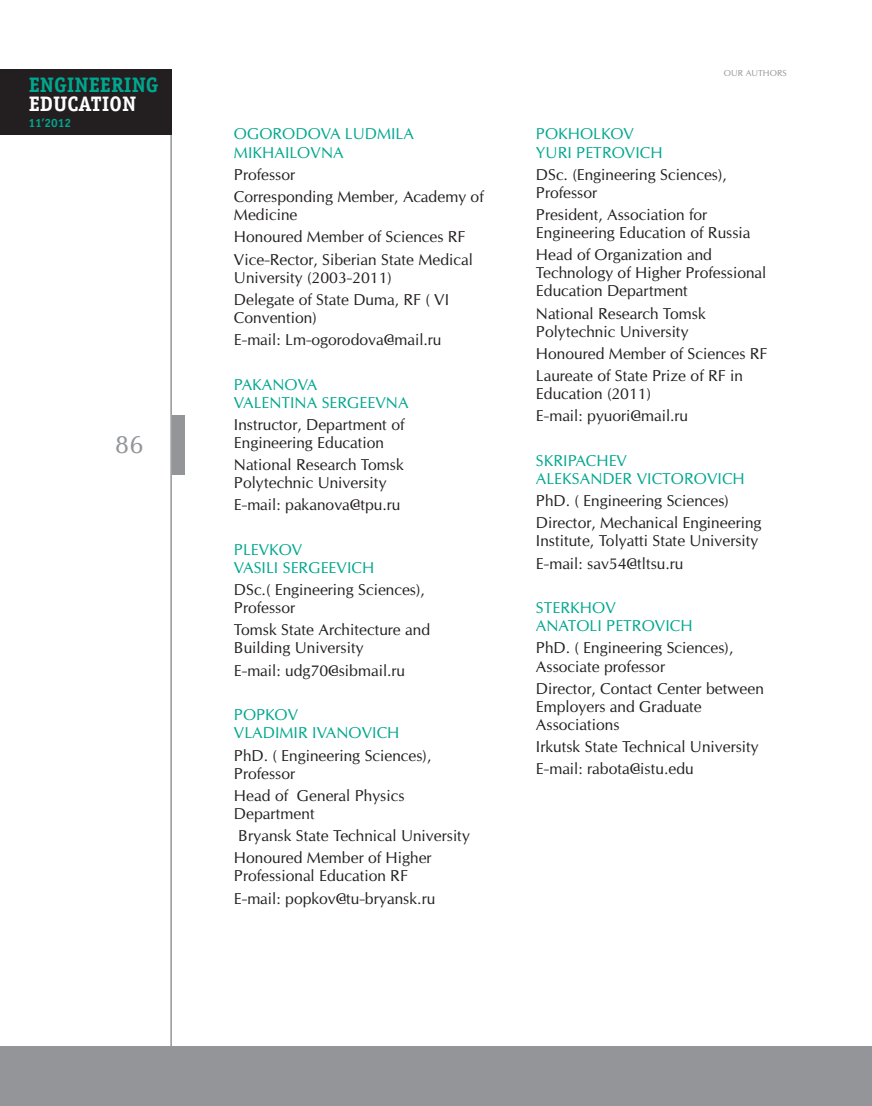
<style>
.page{position:relative;width:872px;height:1106px;background:#fff}
.page>*{position:absolute;margin:0;border:0;box-sizing:border-box;transform-origin:0 0}
.t1{font:24px "Opium New";color:#939598}
.t2{font:700 21px "Officina Serif C";color:#00a78f}
.t3{font:700 21px "Officina Serif C";color:#fff}
.t4{font:15px/18px "Opium New";color:#231f20}
.t5{font:15px/18px "Opium New";color:#00a78f}
.t6{font:700 12px "Officina Sans C";color:#00a78f}
.t7{font:8.25px "Opium New";color:#939598}
</style>
<div class="page">
<hr style="left:170px;top:69px;width:2px;height:1037px;background:#939598">
<div style="left:0;top:1046px;width:872px;height:60px;background:#939598"></div>
<div style="left:0;top:69px;width:172px;height:66px;background:#231f20"></div>
<div style="left:172px;top:415px;width:12px;height:60px;background:#939598"></div>
<h2 class="t2" style="left:29px;top:73px;width:131px">ENGINEERING</h2>
<h2 class="t3" style="left:29px;top:92px;width:109px">EDUCATION</h2>
<p class="t6" style="left:28px;top:116px;width:44px">11’2012</p>
<h1 class="t1" style="left:115px;top:429px;width:30px">86</h1>
<p class="t5" style="left:234px;top:125px;width:181px">Ogorodova Ludmila<br>Mikhailovna</p>
<p class="t4" style="left:234px;top:163px;width:252px;line-height:22.2px">Professor<br>Corresponding Member, Academy of</p>
<p class="t4" style="left:234px;top:203px;width:240px;line-height:22.2px">Medicine<br>Honoured Member of Sciences RF<br>Vice-Rector, Siberian State Medical</p>
<p class="t4" style="left:234px;top:266px;width:214px;line-height:22.2px">U niversity (2003-2011)<br>Delegate of State Duma, RF ( VI</p>
<p class="t4" style="left:234px;top:306px;width:209px;line-height:22.2px">Convention)<br>E-mail: Lm-ogorodova@mail.ru</p>
<p class="t5" style="left:234px;top:375px;width:176px">Pakanova<br>Valentina Sergeevna</p>
<p class="t4" style="left:234px;top:415px;width:172px">I nstructor, Department of<br>Engineering Education</p>
<p class="t4" style="left:234px;top:456px;width:171px">N ational Research Tomsk<br>Polytechnic U niversity</p>
<p class="t4" style="left:234px;top:496px;width:168px">E-mail: pakanova@tpu.ru</p>
<p class="t5" style="left:234px;top:540px;width:27px">Plevk</p>
<p class="t5" style="left:234px;top:540px;width:138px;text-indent:45px">ov<br>Vasili Sergeevich</p>
<p class="t4" style="left:234px;top:581px;width:192px">DSc.( Engineering Sciences),<br>Professor</p>
<p class="t4" style="left:234px;top:621px;width:198px">Tomsk State Architecture and<br>Building U niversity</p>
<p class="t4" style="left:234px;top:661px;width:173px">E-mail: udg70@sibmail.ru</p>
<p class="t5" style="left:234px;top:706px;width:163px">Popkov<br>Vladimir Ivanovich</p>
<p class="t4" style="left:234px;top:746px;width:199px">PhD. ( Engineering Sciences),<br>Professor</p>
<p class="t4" style="left:234px;top:786px;width:172px">Head of General Physics<br>Department</p>
<p class="t4" style="left:234px;top:824px;width:237px;line-height:22.2px">Bryansk State Technical U niversity<br>Honoured Member of Higher</p>
<p class="t4" style="left:234px;top:864px;width:203px;line-height:22.2px">Professional Education RF<br>E-mail: popkov@tu-bryansk.ru</p>
<p class="t7" style="left:723px;top:68px;width:8px">OUR</p>
<p class="t7" style="left:745px;top:68px;width:7px">AUT</p>
<p class="t7" style="left:763px;top:68px;width:14px">HORS</p>
<p class="t5" style="left:536px;top:125px;width:125px">Pokholkov<br>Yuri Petrovich</p>
<p class="t4" style="left:536px;top:165px;width:192px">DSc. (Engineering Sciences),<br>Professor</p>
<p class="t4" style="left:536px;top:205px;width:216px">President, Association for<br>Engineering Education of Russia</p>
<p class="t4" style="left:536px;top:246px;width:232px">Head of Organization and<br>Technology of Higher Professional<br>Education Department</p>
<p class="t4" style="left:536px;top:304px;width:171px">N ational Research Tomsk<br>Polytechnic U niversity</p>
<p class="t4" style="left:536px;top:342px;width:223px;line-height:22.2px">Honoured Member of Sciences RF<br>Laureate of State Prize of RF in</p>
<p class="t4" style="left:536px;top:382px;width:154px;line-height:22.2px">Education (2011)<br>E-mail: pyuori@mail.ru</p>
<p class="t5" style="left:536px;top:451px;width:207px">Skripachev<br>Aleksander Victorovich</p>
<p class="t4" style="left:536px;top:489px;width:227px;line-height:22.2px">PhD. ( Engineering Sciences)<br>Director, Mechanical Engineering</p>
<p class="t4" style="left:536px;top:530px;width:224px;line-height:22.2px">I nstitute, Tolyatti State U niversity<br>E-mail: sav54@tltsu.ru</p>
<p class="t5" style="left:536px;top:599px;width:154px">Sterkhov<br>Anatoli Petrovich</p>
<p class="t4" style="left:536px;top:639px;width:199px">PhD. ( Engineering Sciences),<br>Associate professor</p>
<p class="t4" style="left:536px;top:679px;width:229px">Director, Contact Center between<br>Employers and Graduate<br>Associations</p>
<p class="t4" style="left:536px;top:735px;width:224px;line-height:22.2px">I rkutsk State Technical U niversity<br>E-mail: rabota@istu.edu</p>
</div>
